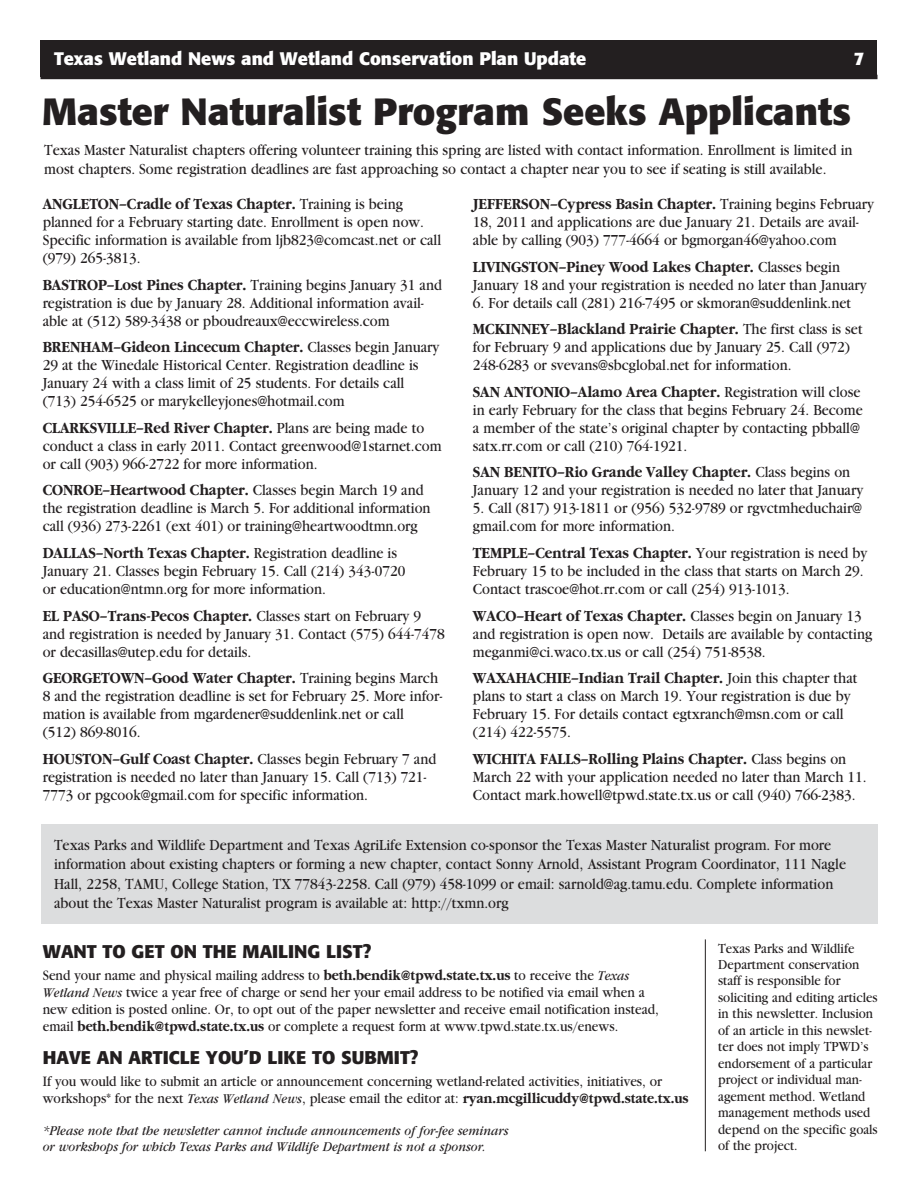
<style>
.page{position:relative;width:918px;height:1188px;background:#fff}
.page>*{position:absolute;margin:0;border:0;box-sizing:border-box;transform-origin:0 0}
.t1{font:700 37.5px "Formata";color:#231f20}
.t2{font:700 18.3px "Formata";color:#231f20}
.t3{font:700 18px "Formata";color:#fff}
.t4{font:15px/18px "Garamond Book DTC";color:#231f20;scale:.9 1}
.t5{font:15px "Garamond Bold DTC";color:#231f20;scale:.9 1}
.t6{font:14.1px/16.8px "Garamond Book DTC";color:#231f20;scale:.9 1}
.t7{font:italic 14.1px/15.5px "Garamond";color:#231f20;scale:.9 1}
.t8{font:13.5px/16.5px "Garamond Book DTC";color:#231f20;scale:.9 1}
.s1{font-family:"Garamond Book DTC"}
.s2{font-family:"Garamond Bold DTC"}
.s3{font-family:"Garamond";font-style:italic}
</style>
<div class="page">
<div style="left:41px;top:825px;width:837px;height:99px;background:#dcddde"></div>
<hr style="left:40px;top:75px;width:838px;height:4px;background:#231f20">
<div style="left:40px;top:40px;width:838px;height:37px;background:#231f20"></div>
<hr style="left:705px;top:939px;width:1px;height:212px;background:#231f20">
<p class="t3" style="left:54px;top:47px;width:534px">Texas Wetland News and Wetland Conservation Plan Update</p>
<p class="t3" style="left:854px;top:47px;width:12px">7</p>
<h1 class="t1" style="left:42px;top:88px;width:811px">Master Naturalist Program Seeks Applicants</h1>
<p class="t4" style="left:44px;top:140px;width:900px;line-height:19.5px">Texas Master Naturalist chapters offering volunteer training this spring are listed with contact information. Enrollment is limited in most chapters. Some registration deadlines are fast approaching so contact a chapter near you to see if seating is still available.</p>
<p class="t5" style="left:43px;top:195px;width:402px">Angleton–Cradle of Texas Chapter. <span class="s1">Training is being</span></p>
<p class="t4" style="left:43px;top:213px;width:444px">planned for a February starting date. Enrollment is open now.<br>Specific information is available from ljb823@comcast.net or call (979) 265-3813.</p>
<p class="t4" style="left:43px;top:276px;width:445px"><span class="s2">Bastrop–Lost Pines Chapter.</span> Training begins January 31 and registration is due by January 28. Additional information avail&shy;able at (512) 589-3438 or pboudreaux@eccwireless.com</p>
<p class="t5" style="left:43px;top:338px;width:442px">Brenham–Gideon Lincecum Chapter. <span class="s1">Classes begin January</span></p>
<p class="t4" style="left:43px;top:356px;width:419px">29 at the Winedale Historical Center. Registration deadline is<br>January 24 with a class limit of 25 students. For details call (713) 254-6525 or marykelleyjones@hotmail.com</p>
<p class="t5" style="left:43px;top:419px;width:425px">Clarksville–Red River Chapter. <span class="s1">Plans are being made to</span></p>
<p class="t4" style="left:43px;top:437px;width:445px">conduct a class in early 2011. Contact greenwood@1starnet.com or call (903) 966-2722 for more information.</p>
<p class="t5" style="left:43px;top:481px;width:425px">Conroe–Heartwood Chapter. <span class="s1">Classes begin March 19 and</span></p>
<p class="t4" style="left:43px;top:500px;width:433px">the registration deadline is March 5. For additional information call (936) 273-2261 (ext 401) or training@heartwoodtmn.org</p>
<p class="t5" style="left:43px;top:544px;width:395px">Dallas–North Texas Chapter. <span class="s1">Registration deadline is</span></p>
<p class="t4" style="left:43px;top:562px;width:404px">January 21. Classes begin February 15. Call (214) 343-0720 or education@ntmn.org for more information.</p>
<p class="t5" style="left:43px;top:607px;width:422px">El Paso–Trans-Pecos Chapter. <span class="s1">Classes start on February 9</span></p>
<p class="t4" style="left:43px;top:625px;width:448px">and registration is needed by January 31. Contact (575) 644-7478 or decasillas@utep.edu for details.</p>
<p class="t5" style="left:43px;top:669px;width:441px">Georgetown–Good Water Chapter. <span class="s1">Training begins March</span></p>
<p class="t4" style="left:43px;top:688px;width:446px">8 and the registration deadline is set for February 25. More infor&shy;mation is available from mgardener@suddenlink.net or call<br>(512) 869-8016.</p>
<p class="t5" style="left:43px;top:750px;width:439px">Houston–Gulf Coast Chapter. <span class="s1">Classes begin February 7 and</span></p>
<p class="t4" style="left:43px;top:768px;width:428px">registration is needed no later than January 15. Call (713) 721-<br>7773 or pgcook@gmail.com for specific information.</p>
<p class="t5" style="left:473px;top:195px;width:447px">Jefferson–Cypress Basin Chapter. <span class="s1">Training begins February</span></p>
<p class="t4" style="left:473px;top:213px;width:431px">18, 2011 and applications are due January 21. Details are avail&shy;able by calling (903) 777-4664 or bgmorgan46@yahoo.com</p>
<p class="t5" style="left:473px;top:257px;width:409px">Livingston–Piney Wood Lakes Chapter. <span class="s1">Classes begin</span></p>
<p class="t4" style="left:473px;top:276px;width:439px">January 18 and your registration is needed no later than January</p>
<p class="t4" style="left:473px;top:294px;width:422px">6. For details call (281) 216-7495 or skmoran@suddenlink.net</p>
<p class="t5" style="left:473px;top:320px;width:435px">McKinney–Blackland Prairie Chapter. <span class="s1">The first class is set</span></p>
<p class="t4" style="left:473px;top:338px;width:420px">for February 9 and applications due by January 25. Call (972)<br>248-6283 or svevans@sbcglobal.net for information.</p>
<p class="t5" style="left:473px;top:383px;width:432px">San Antonio–Alamo Area Chapter. <span class="s1">Registration will close</span></p>
<p class="t4" style="left:473px;top:401px;width:435px">in early February for the class that begins February 24. Become a member of the state’s original chapter by contacting pbball@ satx.rr.com or call (210) 764-1921.</p>
<p class="t5" style="left:473px;top:463px;width:421px">San Benito–Rio Grande Valley Chapter. <span class="s1">Class begins on</span></p>
<p class="t4" style="left:473px;top:482px;width:435px">January 12 and your registration is needed no later that January</p>
<p class="t4" style="left:473px;top:500px;width:434px">5. Call (817) 913-1811 or (956) 532-9789 or rgvctmheduchair@ gmail.com for more information.</p>
<p class="t5" style="left:473px;top:544px;width:440px">Temple–Central Texas Chapter. <span class="s1">Your registration is need by</span></p>
<p class="t4" style="left:473px;top:562px;width:436px">February 15 to be included in the class that starts on March 29.<br>Contact trascoe@hot.rr.com or call (254) 913-1013.</p>
<p class="t5" style="left:473px;top:607px;width:434px">Waco–Heart of Texas Chapter. <span class="s1">Classes begin on January 13</span></p>
<p class="t4" style="left:473px;top:625px;width:445px">and registration is open now. Details are available by contacting meganmi@ci.waco.tx.us or call (254) 751-8538.</p>
<p class="t5" style="left:473px;top:669px;width:429px">Waxahachie–Indian Trail Chapter. <span class="s1">Join this chapter that</span></p>
<p class="t4" style="left:473px;top:688px;width:421px">plans to start a class on March 19. Your registration is due by<br>February 15. For details contact egtxranch@msn.com or call (214) 422-5575.</p>
<p class="t5" style="left:473px;top:750px;width:416px">Wichita Falls–Rolling Plains Chapter. <span class="s1">Class begins on</span></p>
<p class="t4" style="left:473px;top:768px;width:439px">March 22 with your application needed no later than March 11.<br>Contact mark.howell@tpwd.state.tx.us or call (940) 766-2383.</p>
<p class="t4" style="left:54px;top:835px;width:882px;line-height:19.5px">Texas Parks and Wildlife Department and Texas AgriLife Extension co-sponsor the Texas Master Naturalist program. For more information about existing chapters or forming a new chapter, contact Sonny Arnold, Assistant Program Coordinator, 111 Nagle Hall, 2258, TAMU, College Station, TX 77843-2258. Call (979) 458-1099 or email: sarnold@ag.tamu.edu. Complete information about the Texas Master Naturalist program is available at: http://txmn.org</p>
<p class="t2" style="left:43px;top:940px;width:330px">WANT TO GET ON THE MAILING LIST?</p>
<p class="t6" style="left:43px;top:967px;width:686px">Send your name and physical mailing address to <span class="s2">beth.bendik@tpwd.state.tx.us</span> to receive the <span class="s3">Texas Wetland News</span> twice a year free of charge or send her your email address to be notified via email when a new edition is posted online. Or, to opt out of the paper newsletter and receive email notification instead, email <span class="s2">beth.bendik@tpwd.state.tx.us</span> or complete a request form at www.tpwd.state.tx.us/enews.</p>
<p class="t2" style="left:43px;top:1046px;width:377px">HAVE AN ARTICLE YOU’D LIKE TO SUBMIT?</p>
<p class="t6" style="left:43px;top:1073px;width:719px">If you would like to submit an article or announcement concerning wetland-related activities, initiatives, or workshops* for the next <span class="s3">Texas Wetland News</span>, please email the editor at: <span class="s2">ryan.mcgillicuddy@tpwd.state.tx.us</span></p>
<p class="t7" style="left:43px;top:1123px;width:519px">*Please note that the newsletter cannot include announcements of for-fee seminars or workshops for which Texas Parks and Wildlife Department is not a sponsor.</p>
<p class="t8" style="left:718px;top:940px;width:179px">Texas Parks and Wildlife<br>Department conservation staff is responsible for soliciting and editing articles in this newsletter. Inclusion of an article in this newslet&shy;ter does not imply TPWD’s endorsement of a particular project or individual man&shy;agement method. Wetland management methods used depend on the specific goals of the project.</p>
</div>
